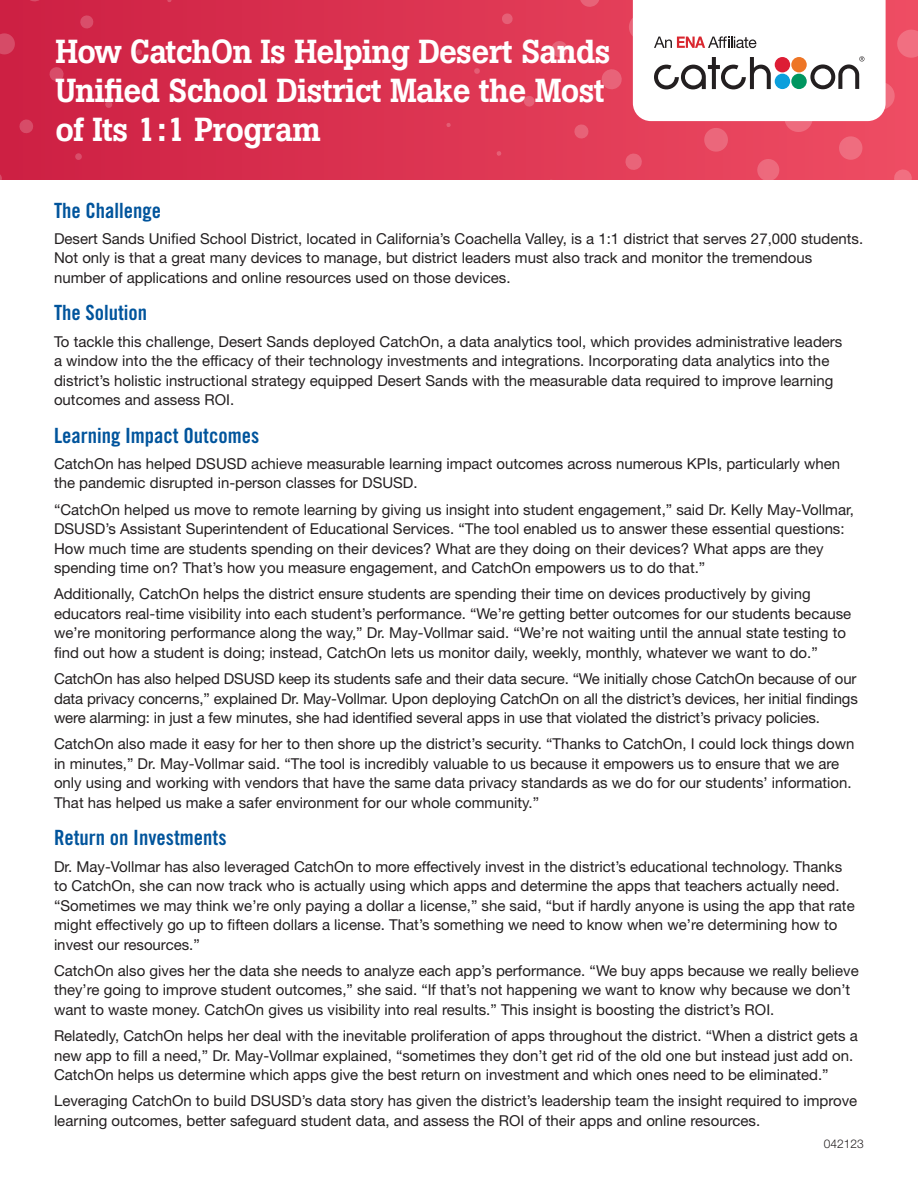
<style>
.page{position:relative;width:918px;height:1188px;background:#fff}
.page>*{position:absolute;margin:0;border:0;box-sizing:border-box;transform-origin:0 0}
.t1{font:500 33px/39px "Boton Std";letter-spacing:-.02em;color:#fff}
.t2{font:21px "Trade Gothic LT Std Bd Cn 20";color:#00549c}
.t3{font:15px/19.5px "Helvetica Neue LT Std";color:#231f20}
.t4{font:300 12px "Helvetica Neue LT Std";color:#231f20}
</style>
<div class="page">
<div style="left:0;top:0;width:918px;height:180px;background:linear-gradient(to bottom,#d72d4d,#d72d4d)"></div>
<svg style="left:523px;top:95px;width:12px;height:12px"></svg>
<svg style="left:496px;top:151px;width:6px;height:5px"></svg>
<svg style="left:501px;top:13px;width:12px;height:12px"></svg>
<svg style="left:474px;top:68px;width:6px;height:6px"></svg>
<svg style="left:446px;top:123px;width:5px;height:4px"></svg>
<svg style="left:424px;top:40px;width:5px;height:5px"></svg>
<svg style="left:167px;top:0;width:5px;height:3px"></svg>
<svg style="left:136px;top:49px;width:6px;height:7px"></svg>
<svg style="left:105px;top:100px;width:8px;height:8px"></svg>
<svg style="left:75px;top:153px;width:7px;height:7px"></svg>
<svg style="left:79px;top:15px;width:15px;height:14px"></svg>
<svg style="left:49px;top:66px;width:16px;height:16px"></svg>
<svg style="left:18px;top:119px;width:16px;height:15px"></svg>
<svg style="left:0;top:172px;width:3px;height:8px"></svg>
<svg style="left:24px;top:0;width:22px;height:3px"></svg>
<svg style="left:0;top:32px;width:16px;height:24px"></svg>
<svg style="left:547px;top:0;width:371px;height:180px"></svg>
<p class="t1" style="left:55px;top:33px;width:557px">How CatchOn Is Helping Desert Sands<br>Unified School District Make the Most of Its 1:1 Program</p>
<p class="t2" style="left:54px;top:197px;width:109px">The Challenge</p>
<p class="t3" style="left:54px;top:229px;width:811px">Desert Sands Unified School District, located in California’s Coachella Valley, is a 1:1 district that serves 27,000 students.<br>Not only is that a great many devices to manage, but district leaders must also track and monitor the tremendous number of applications and online resources used on those devices.</p>
<p class="t2" style="left:54px;top:300px;width:95px">The Solution</p>
<p class="t3" style="left:54px;top:331px;width:790px">To tackle this challenge, Desert Sands deployed CatchOn, a data analytics tool, which provides administrative leaders a window into the the efficacy of their technology investments and integrations. Incorporating data analytics into the district’s holistic instructional strategy equipped Desert Sands with the measurable data required to improve learning outcomes and assess ROI.</p>
<p class="t2" style="left:54px;top:422px;width:207px">Learning Impact Outcomes</p>
<p class="t3" style="left:54px;top:454px;width:788px">CatchOn has helped DSUSD achieve measurable learning impact outcomes across numerous KPIs, particularly when the pandemic disrupted in-person classes for DSUSD.</p>
<p class="t3" style="left:54px;top:499px;width:801px">“CatchOn helped us move to remote learning by giving us insight into student engagement,” said Dr. Kelly May-Vollmar, DSUSD’s Assistant Superintendent of Educational Services. “The tool enabled us to answer these essential questions:<br>How much time are students spending on their devices? What are they doing on their devices? What apps are they spending time on? That’s how you measure engagement, and CatchOn empowers us to do that.”</p>
<p class="t3" style="left:54px;top:584px;width:799px">Additionally, CatchOn helps the district ensure students are spending their time on devices productively by giving educators real-time visibility into each student’s performance. “We’re getting better outcomes for our students because we’re monitoring performance along the way,” Dr. May-Vollmar said. “We’re not waiting until the annual state testing to find out how a student is doing; instead, CatchOn lets us monitor daily, weekly, monthly, whatever we want to do.”</p>
<p class="t3" style="left:54px;top:669px;width:805px;text-align:justify">CatchOn has also helped DSUSD keep its students safe and their data secure. “We initially chose CatchOn because of our data privacy concerns,” explained Dr. May-Vollmar. Upon deploying CatchOn on all the district’s devices, her initial findings were alarming: in just a few minutes, she had identified several apps in use that violated the district’s privacy policies.</p>
<p class="t3" style="left:54px;top:734px;width:802px">CatchOn also made it easy for her to then shore up the district’s security. “Thanks to CatchOn, I could lock things down in minutes,” Dr. May-Vollmar said. “The tool is incredibly valuable to us because it empowers us to ensure that we are only using and working with vendors that have the same data privacy standards as we do for our students’ information.<br>That has helped us make a safer environment for our whole community.”</p>
<p class="t2" style="left:54px;top:825px;width:174px">Return on Investments</p>
<p class="t3" style="left:54px;top:856px;width:802px">Dr. May-Vollmar has also leveraged CatchOn to more effectively invest in the district’s educational technology. Thanks to CatchOn, she can now track who is actually using which apps and determine the apps that teachers actually need. “Sometimes we may think we’re only paying a dollar a license,” she said, “but if hardly anyone is using the app that rate might effectively go up to fifteen dollars a license. That’s something we need to know when we’re determining how to invest our resources.”</p>
<p class="t3" style="left:54px;top:961px;width:806px">CatchOn also gives her the data she needs to analyze each app’s performance. “We buy apps because we really believe they’re going to improve student outcomes,” she said. “If that’s not happening we want to know why because we don’t want to waste money. CatchOn gives us visibility into real results.” This insight is boosting the district’s ROI.</p>
<p class="t3" style="left:54px;top:1026px;width:806px">Relatedly, CatchOn helps her deal with the inevitable proliferation of apps throughout the district. “When a district gets a new app to fill a need,” Dr. May-Vollmar explained, “sometimes they don’t get rid of the old one but instead just add on.<br>CatchOn helps us determine which apps give the best return on investment and which ones need to be eliminated.”</p>
<p class="t3" style="left:54px;top:1091px;width:805px">Leveraging CatchOn to build DSUSD’s data story has given the district’s leadership team the insight required to improve learning outcomes, better safeguard student data, and assess the ROI of their apps and online resources.</p>
<p class="t4" style="left:824px;top:1136px;width:42px">042123</p>
</div>
